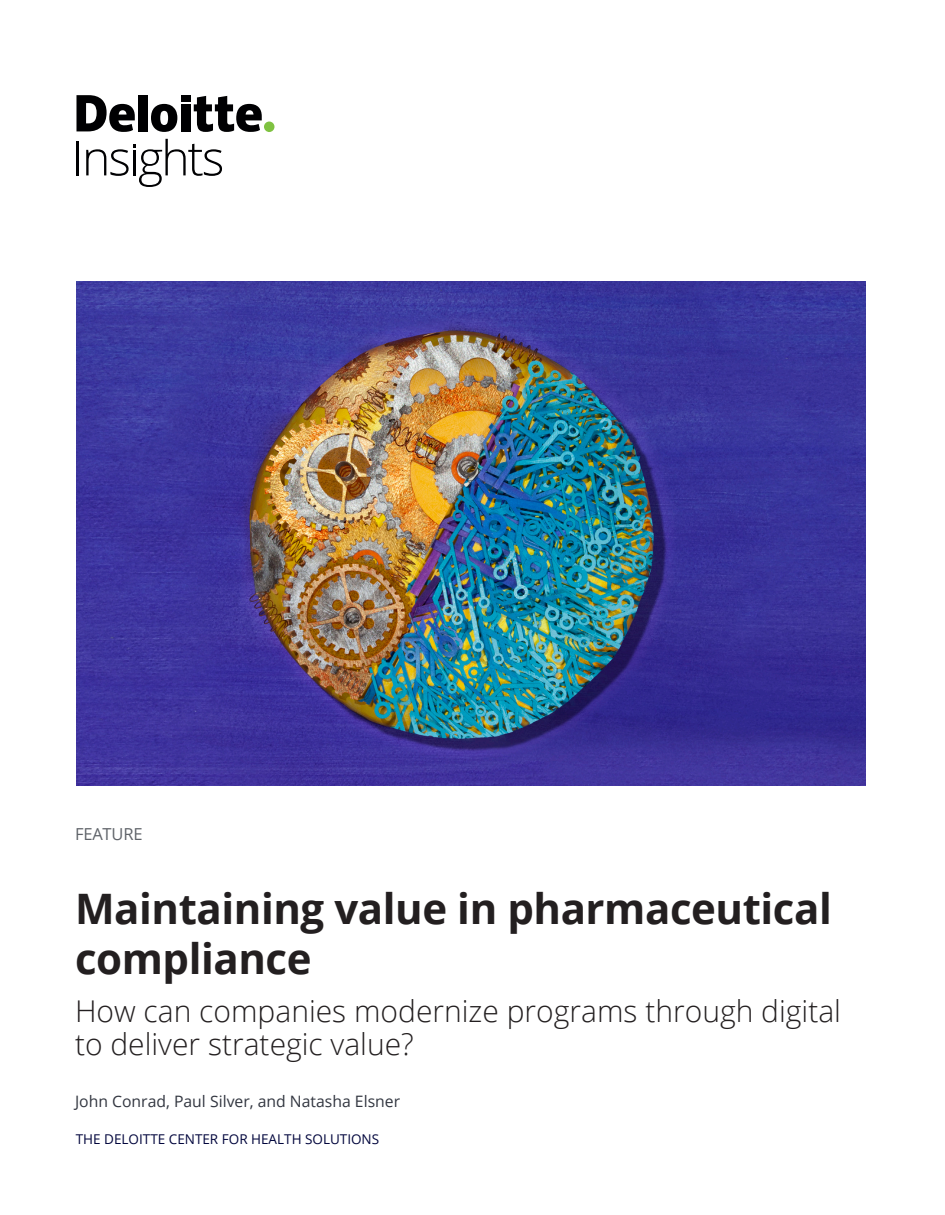
<style>
.page{position:relative;width:945px;height:1215px;background:#fff}
.page>*{position:absolute;margin:0;border:0;box-sizing:border-box;transform-origin:0 0}
.cover-title{font:700 42px/50.4px "Open Sans";letter-spacing:-.01em;color:#231f20}
.cover-subtitle{font:300 30px/33px "Open Sans";color:#231f20}
.cover-eyebrow{font:16.5px "Open Sans";letter-spacing:-.01em;color:#5f6369}
.Byline{font:15.75px "Open Sans";color:#323640}
.Center_attribution{font:13.5px "Open Sans";color:#02063d}
</style>
<div class="page">
<img style="left:76px;top:281px;width:790px;height:504px">
<div style="left:264px;top:122px;width:10px;height:10px;background:#7fc241;border-radius:50%"></div>
<div style="left:138px;top:95px;width:9px;height:36px;background:#000002"></div>
<svg style="left:151px;top:104px;width:26px;height:28px"></svg>
<div style="left:181px;top:104px;width:9px;height:27px;background:#000002"></div>
<div style="left:181px;top:95px;width:9px;height:6px;background:#000002"></div>
<svg style="left:194px;top:96px;width:68px;height:36px"></svg>
<svg style="left:76px;top:95px;width:59px;height:37px"></svg>
<hr style="left:77px;top:141px;width:2px;height:34px;background:#000002">
<svg style="left:86px;top:139px;width:136px;height:48px"></svg>
<p class="cover-eyebrow" style="left:75px;top:823px;width:69px">FEATURE</p>
<p class="cover-title" style="left:75px;top:883px;width:758px">Maintaining value in pharmaceutical compliance</p>
<p class="cover-subtitle" style="left:75px;top:993px;width:768px">How can companies modernize programs through digital to deliver strategic value?</p>
<p class="Byline" style="left:75px;top:1091px;width:327px">John Conrad, Paul Silver, and Natasha Elsner</p>
<p class="Center_attribution" style="left:76px;top:1130px;width:305px">THE DELOITTE CENTER FOR HEALTH SOLUTIONS</p>
</div>
